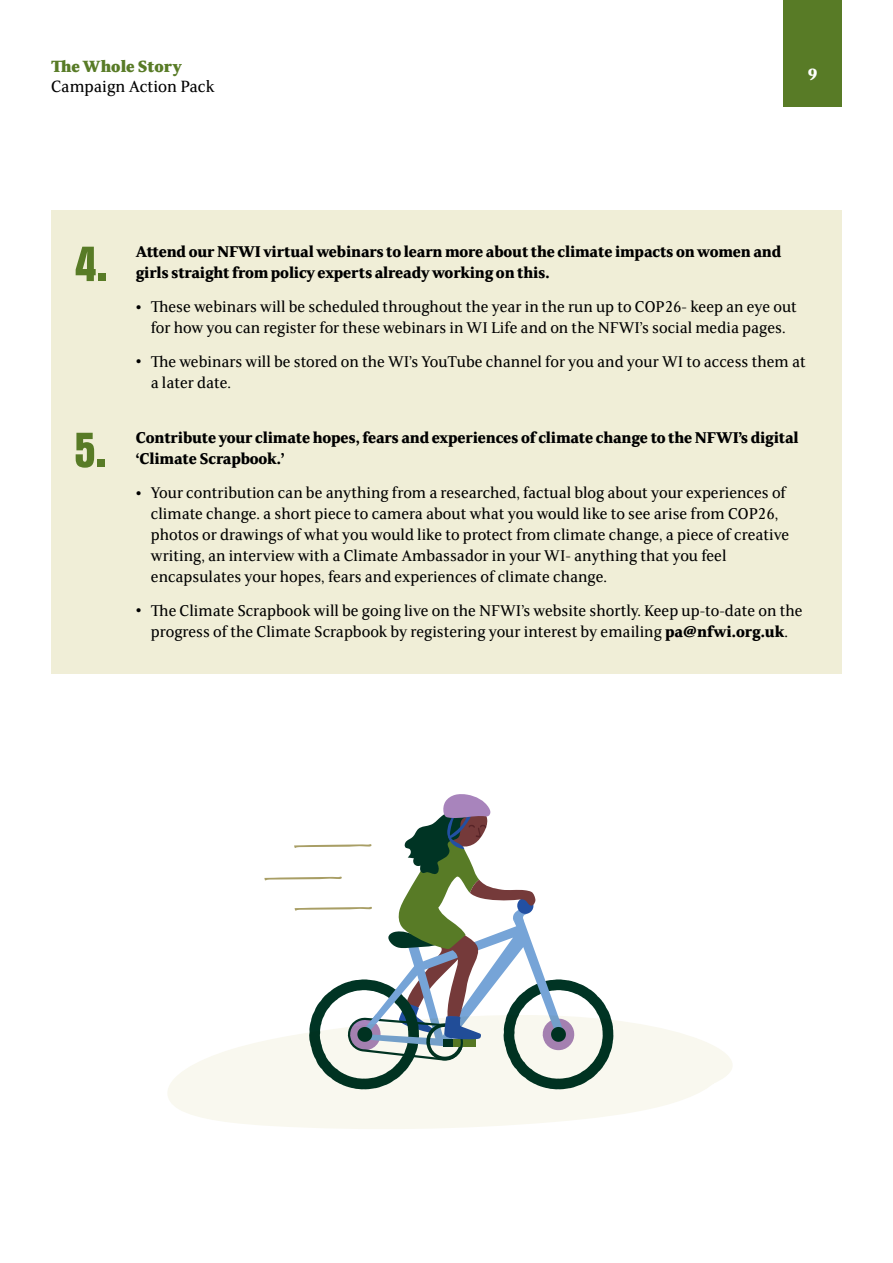
<style>
.page{position:relative;width:893px;height:1263px;background:#fff}
.page>*{position:absolute;margin:0;border:0;box-sizing:border-box;transform-origin:0 0}
.t1{font:53.1px "Anzeigen Gro";color:#587b26}
.t2{font:18px "FS Sally";color:#000}
.t3{font:800 18px "FS Sally";color:#587b26}
.t4{font:700 18px "FS Sally";color:#fff}
.t5{font:17.25px/21px "FS Sally";color:#000}
.t6{font:700 17.25px/21px "FS Sally";letter-spacing:-.01em;color:#000}
.s1{font-weight:700}
</style>
<div class="page">
<div style="left:783px;top:0;width:59px;height:106px;background:#587b26"></div>
<div style="left:51px;top:210px;width:791px;height:464px;background:#f0eed7"></div>
<svg style="left:264px;top:794px;width:346px;height:220px"></svg>
<svg style="left:168px;top:1014px;width:565px;height:115px;fill:#f9f8ef"></svg>
<p class="t3" style="left:51px;top:54px;width:132px">The Whole Story</p>
<p class="t2" style="left:51px;top:74px;width:165px">Campaign Action Pack</p>
<p class="t4" style="left:808px;top:62px;width:11px">9</p>
<h1 class="t1" style="left:74px;top:235px;width:34px">4.</h1>
<h1 class="t1" style="left:75px;top:421px;width:33px">5.</h1>
<p class="t6" style="left:136px;top:241px;width:647px">Attend our NFWI virtual webinars to learn more about the climate impacts on women and girls straight from policy experts already working on this.</p>
<p class="t5" style="left:136px;top:295px;width:663px;text-align:center"><span class="s1">•</span> These webinars will be scheduled throughout the year in the run up to COP26- keep an eye out for how you can register for these webinars in WI Life and on the NFWI’s social media pages.</p>
<p class="t5" style="left:151px;top:350px;width:656px;text-indent:-15px"><span class="s1">•</span> The webinars will be stored on the WI’s YouTube channel for you and your WI to access them at a later date.</p>
<p class="t6" style="left:136px;top:427px;width:664px">Contribute your climate hopes, fears and experiences of climate change to the NFWI’s digital ‘Climate Scrapbook.’</p>
<p class="t5" style="left:151px;top:482px;width:640px;text-indent:-15px"><span class="s1">•</span> Your contribution can be anything from a researched, factual blog about your experiences of climate change. a short piece to camera about what you would like to see arise from COP26, photos or drawings of what you would like to protect from climate change, a piece of creative writing, an interview with a Climate Ambassador in your WI- anything that you feel encapsulates your hopes, fears and experiences of climate change.</p>
<p class="t5" style="left:136px;top:599px;width:668px;text-align:center"><span class="s1">•</span> The Climate Scrapbook will be going live on the NFWI’s website shortly. Keep up-to-date on the progress of the Climate Scrapbook by registering your interest by emailing <span class="s1">pa@nfwi.org.uk</span>.</p>
</div>
